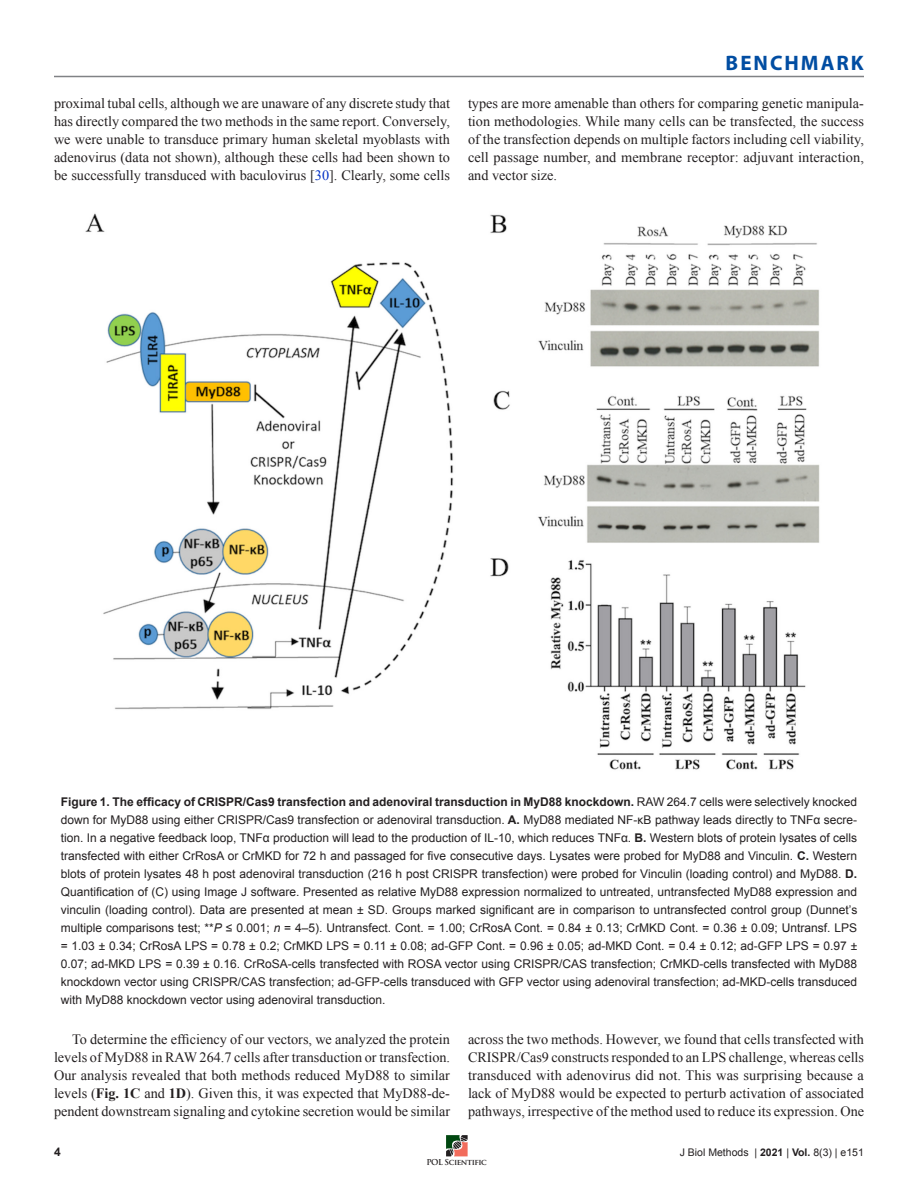
<style>
.page{position:relative;width:918px;height:1188px;background:#fff}
.page>*{position:absolute;margin:0;border:0;box-sizing:border-box;transform-origin:0 0}
.t1{font:700 21px "Myriad Pro";letter-spacing:.095em;color:#014da2}
.Body{font:14.25px/18px "Times New Roman";color:#231f20;text-align:justify}
.Figure_Legend_-_Span{font:12px/18px "Arial";color:#231f20;text-align:justify}
.t2{font:700 12px "Arial";color:#231f20}
.t3{font:10.5px "Arial";color:#231f20}
.t4{font:700 7.95px "Trajan Pro";letter-spacing:-.05em;color:#231f20}
.s1{color:#002fc4}
.s2{font-weight:700}
.s3{font-style:italic}
</style>
<div class="page">
<svg style="left:446px;top:1135px;width:22px;height:21px"></svg>
<hr style="left:54px;top:76px;width:810px;height:1px;background:#808285">
<img style="left:85px;top:213px;width:735px;height:557px">
<h1 class="t1" style="left:726px;top:49px;width:140px">BENCHMARK</h1>
<p class="Body" style="left:54px;top:94px;width:398px">proximal tubal cells, although we are unaware of any discrete study that has directly compared the two methods in the same report. Conversely, we were unable to transduce primary human skeletal myoblasts with adenovirus (data not shown), although these cells had been shown to be successfully transduced with baculovirus [<span class="s1">30</span>]. Clearly, some cells</p>
<p class="Body" style="left:468px;top:94px;width:398px">types are more amenable than others for comparing genetic manipula&shy;tion methodologies. While many cells can be transfected, the success of the transfection depends on multiple factors including cell viability, cell passage number, and membrane receptor: adjuvant interaction, and vector size.</p>
<p class="Figure_Legend_-_Span" style="left:61px;top:792px;width:798px"><span class="s2">Figure 1. The efficacy of CRISPR/Cas9 transfection and adenoviral transduction in MyD88 knockdown.</span> RAW 264.7 cells were selectively knocked down for MyD88 using either CRISPR/Cas9 transfection or adenoviral transduction. <span class="s2">A.</span> MyD88 mediated NF-κB pathway leads directly to TNFα secre&shy;tion. In a negative feedback loop, TNFα production will lead to the production of IL-10, which reduces TNFα. <span class="s2">B.</span> Western blots of protein lysates of cells transfected with either CrRosA or CrMKD for 72 h and passaged for five consecutive days. Lysates were probed for MyD88 and Vinculin. <span class="s2">C.</span> Western blots of protein lysates 48 h post adenoviral transduction (216 h post CRISPR transfection) were probed for Vinculin (loading control) and MyD88. <span class="s2">D.<br></span>Quantification of (C) using Image J software. Presented as relative MyD88 expression normalized to untreated, untransfected MyD88 expression and vinculin (loading control). Data are presented at mean ± SD. Groups marked significant are in comparison to untransfected control group (Dunnet’s multiple comparisons test; **<span class="s3">P</span> ≤ 0.001; <span class="s3">n</span> = 4–5). Untransfect. Cont. = 1.00; CrRosA Cont. = 0.84 ± 0.13; CrMKD Cont. = 0.36 ± 0.09; Untransf. LPS = 1.03 ± 0.34; CrRosA LPS = 0.78 ± 0.2; CrMKD LPS = 0.11 ± 0.08; ad-GFP Cont. = 0.96 ± 0.05; ad-MKD Cont. = 0.4 ± 0.12; ad-GFP LPS = 0.97 ± 0.07; ad-MKD LPS = 0.39 ± 0.16. CrRoSA-cells transfected with ROSA vector using CRISPR/CAS transfection; CrMKD-cells transfected with MyD88 knockdown vector using CRISPR/CAS transfection; ad-GFP-cells transduced with GFP vector using adenoviral transfection; ad-MKD-cells transduced with MyD88 knockdown vector using adenoviral transduction.</p>
<p class="Body" style="left:54px;top:1030px;width:398px;text-indent:18px">To determine the efficiency of our vectors, we analyzed the protein levels of MyD88 in RAW 264.7 cells after transduction or transfection.<br>Our analysis revealed that both methods reduced MyD88 to similar levels (<span class="s2">Fig. 1C</span> and <span class="s2">1D</span>). Given this, it was expected that MyD88-de&shy;pendent downstream signaling and cytokine secretion would be similar</p>
<p class="Body" style="left:468px;top:1030px;width:398px">across the two methods. However, we found that cells transfected with CRISPR/Cas9 constructs responded to an LPS challenge, whereas cells transduced with adenovirus did not. This was surprising because a lack of MyD88 would be expected to perturb activation of associated pathways, irrespective of the method used to reduce its expression. One</p>
<p class="t2" style="left:54px;top:1144px;width:8px">4</p>
<p class="t3" style="left:680px;top:1145px;width:186px">J Biol Methods | <span class="s2">2021</span> | <span class="s2">Vol.</span> 8(3) | e151</p>
<p class="t4" style="left:427px;top:1158px;width:62px">POL Scientific</p>
</div>
